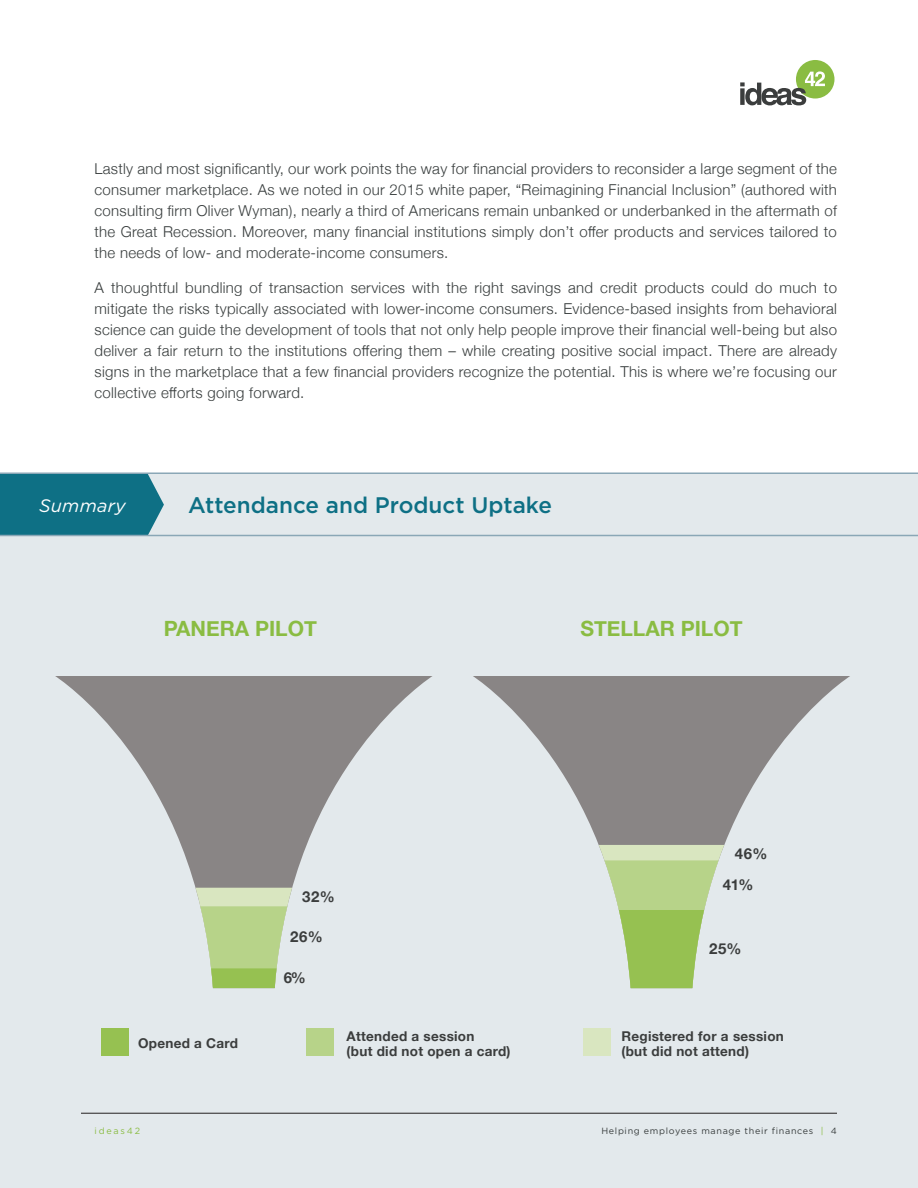
<style>
.page{position:relative;width:918px;height:1188px;background:#fff}
.page>*{position:absolute;margin:0;border:0;box-sizing:border-box;transform-origin:0 0}
.t1{font:500 22.5px "Gotham";color:#0e7085}
.t2{font:700 21px "Helvetica Neue";color:#8abc42}
.t3{font:italic 18px "Gotham";letter-spacing:.02em;color:#fff}
.t4{font:300 15px/21px "Helvetica Neue";letter-spacing:.02em;color:#383d3d;text-align:justify}
.t5{font:700 15px "Helvetica Neue";letter-spacing:.045em;color:#3b3d3d}
.t6{font:700 13.5px/15px "Helvetica Neue";letter-spacing:.02em;color:#3b3d3d}
.t7{font:9px "Gotham";letter-spacing:.075em;color:#383d3d}
.t8{font:9px "Gotham";letter-spacing:.2em;color:#8abc42}
.s1{color:#8abc42}
</style>
<div class="page">
<div style="left:796px;top:60px;width:38px;height:39px;background:#8abc42;border-radius:50%"></div>
<svg style="left:740px;top:71px;width:87px;height:34px"></svg>
<div style="left:0;top:473px;width:918px;height:715px;background:#e3e9ec"></div>
<hr style="left:81px;top:1113px;width:756px;height:1px;background:#231f20">
<hr style="left:0;top:535px;width:918px;height:1px;background:#8aa7b6">
<hr style="left:0;top:472px;width:918px;height:2px;background:#8aa7b6">
<div style="left:101px;top:1029px;width:27px;height:27px;background:#96c151"></div>
<div style="left:307px;top:1029px;width:27px;height:27px;background:#b7d389"></div>
<div style="left:583px;top:1029px;width:27px;height:27px;background:#d9e6c0"></div>
<svg style="left:55px;top:676px;width:378px;height:212px;fill:#898585"></svg>
<svg style="left:195px;top:888px;width:97px;height:100px"></svg>
<svg style="left:473px;top:676px;width:377px;height:170px;fill:#898585"></svg>
<svg style="left:599px;top:845px;width:125px;height:143px"></svg>
<div style="left:0;top:474px;width:164px;height:61px;background:#0e7085"></div>
<p class="t4" style="left:94px;top:157px;width:744px">Lastly and most significantly, our work points the way for financial providers to reconsider a large segment of the consumer marketplace. As we noted in our 2015 white paper, “Reimagining Financial Inclusion” (authored with consulting firm Oliver Wyman), nearly a third of Americans remain unbanked or underbanked in the aftermath of the Great Recession. Moreover, many financial institutions simply don’t offer products and services tailored to the needs of low- and moderate-income consumers.</p>
<p class="t4" style="left:94px;top:276px;width:744px">A thoughtful bundling of transaction services with the right savings and credit products could do much to mitigate the risks typically associated with lower-income consumers. Evidence-based insights from behavioral science can guide the development of tools that not only help people improve their financial well-being but also deliver a fair return to the institutions offering them – while creating positive social impact. There are already signs in the marketplace that a few financial providers recognize the potential. This is where we’re focusing our collective efforts going forward.</p>
<p class="t3" style="left:39px;top:495px;width:88px">Summary</p>
<h1 class="t1" style="left:188px;top:493px;width:366px">Attendance and Product Uptake</h1>
<h2 class="t2" style="left:164px;top:612px;width:155px">PANERA PILOT</h2>
<h2 class="t2" style="left:580px;top:612px;width:164px">STELLAR PILOT</h2>
<p class="t5" style="left:302px;top:885px;width:34px">32%</p>
<p class="t5" style="left:290px;top:925px;width:34px">26%</p>
<p class="t5" style="left:284px;top:966px;width:24px">6%</p>
<p class="t5" style="left:735px;top:842px;width:34px">46%</p>
<p class="t5" style="left:723px;top:873px;width:32px">41%</p>
<p class="t5" style="left:709px;top:937px;width:34px">25%</p>
<p class="t6" style="left:138px;top:1036px;width:102px">Opened a Card</p>
<p class="t6" style="left:347px;top:1029px;width:165px">Attended a session<br>(but did not open a card)</p>
<p class="t6" style="left:621px;top:1029px;width:164px">Registered for a session (but did not attend)</p>
<p class="t8" style="left:95px;top:1126px;width:47px">ideas42</p>
<p class="t7" style="left:601px;top:1126px;width:237px">Helping employees manage their finances <span class="s1">|</span> 4</p>
</div>
